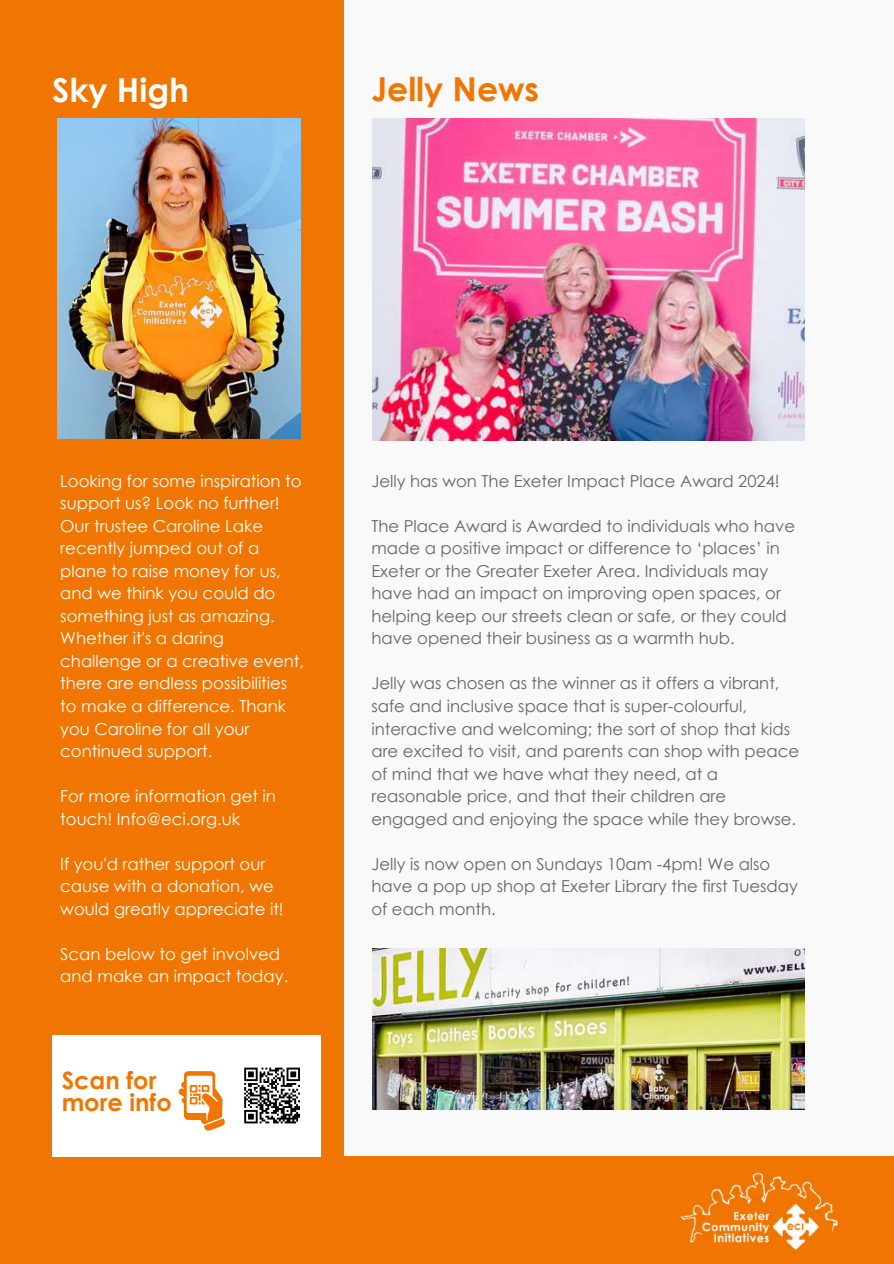
<style>
.page{position:relative;width:894px;height:1264px;background:#fff}
.page>*{position:absolute;margin:0;border:0;box-sizing:border-box;transform-origin:0 0}
.t1{font:700 33px "Century Gothic";color:#f07601}
.t2{font:700 33px "Century Gothic";color:#fff}
.t3{font:700 24px/22.5px "Century Gothic";color:#f07601}
.t4{font:16.5px/22.5px "Century Gothic";color:#666}
.t5{font:16.5px/22.5px "Century Gothic";color:#fff}
</style>
<div class="page">
<div style="left:0;top:0;width:893px;height:1263px;background:#f9f9f9"></div>
<div style="left:0;top:0;width:343px;height:1263px;background:#f07601"></div>
<div style="left:0;top:1156px;width:893px;height:107px;background:#f07601"></div>
<img style="left:680px;top:1172px;width:159px;height:81px">
<img style="left:373px;top:119px;width:431px;height:322px">
<img style="left:57px;top:119px;width:243px;height:319px">
<div style="left:52px;top:1034px;width:268px;height:122px;background:#fff"></div>
<svg style="left:178px;top:1071px;width:47px;height:59px"></svg>
<svg style="left:244px;top:1067px;width:56px;height:57px"></svg>
<img style="left:373px;top:949px;width:431px;height:160px">
<h1 class="t2" style="left:52px;top:69px;width:138px">Sky High</h1>
<h1 class="t1" style="left:371px;top:68px;width:169px">Jelly News</h1>
<p class="t5" style="left:60px;top:469px;width:245px">Looking for some inspiration to support us? Look no further!<br>Our trustee Caroline Lake recently jumped out of a plane to raise money for us, and we think you could do something just as amazing.<br>Whether it's a daring challenge or a creative event, there are endless possibilities to make a difference. Thank you Caroline for all your continued support.</p>
<p class="t5" style="left:60px;top:784px;width:217px">For more information get in touch! Info@eci.org.uk</p>
<p class="t5" style="left:60px;top:851px;width:225px">If you'd rather support our cause with a donation, we would greatly appreciate it!</p>
<p class="t5" style="left:60px;top:941px;width:229px">Scan below to get involved and make an impact today.</p>
<h2 class="t3" style="left:62px;top:1068px;width:111px">Scan for more info</h2>
<p class="t4" style="left:371px;top:469px;width:409px">Jelly has won The Exeter Impact Place Award 2024!</p>
<p class="t4" style="left:371px;top:514px;width:425px">The Place Award is Awarded to individuals who have made a positive impact or difference to ‘places’ in Exeter or the Greater Exeter Area. Individuals may have had an impact on improving open spaces, or helping keep our streets clean or safe, or they could have opened their business as a warmth hub.</p>
<p class="t4" style="left:371px;top:671px;width:429px">Jelly was chosen as the winner as it offers a vibrant, safe and inclusive space that is super-colourful, interactive and welcoming; the sort of shop that kids are excited to visit, and parents can shop with peace of mind that we have what they need, at a reasonable price, and that their children are engaged and enjoying the space while they browse.</p>
<p class="t4" style="left:371px;top:851px;width:428px">Jelly is now open on Sundays 10am -4pm! We also have a pop up shop at Exeter Library the first Tuesday of each month.</p>
</div>
